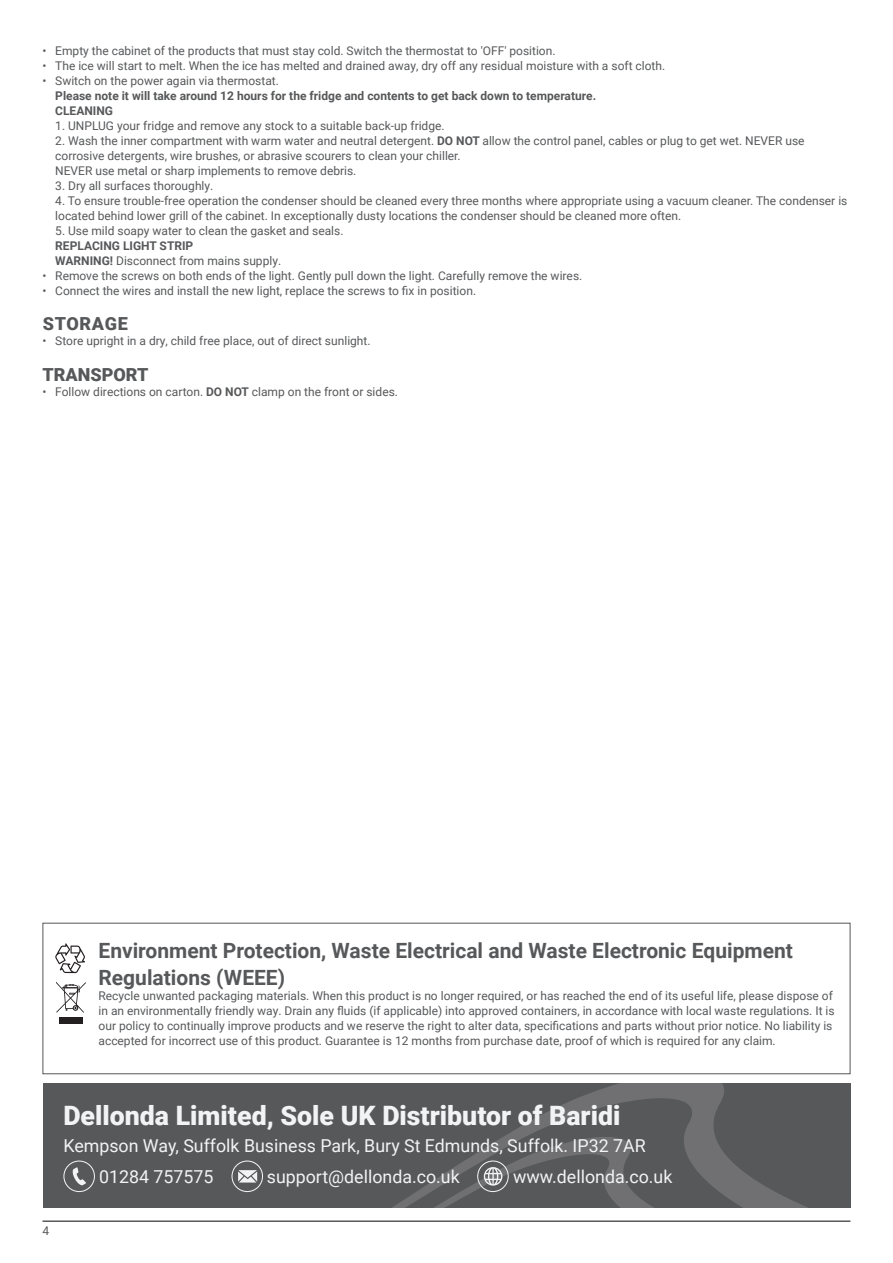
<style>
.page{position:relative;width:893px;height:1263px;background:#fff}
.page>*{position:absolute;margin:0;border:0;box-sizing:border-box;transform-origin:0 0}
.t1{font:900 26.7px "Roboto";color:#f2f3f4}
.Section_Header{font:700 21px/26.2px "Roboto";color:#57585a}
.Section_Header-2{font:900 18px "Roboto";color:#57585a}
.Section_Header-3{font:900 18px "Roboto";letter-spacing:.035em;color:#57585a}
.t2{font:17.85px/31.2px "Roboto";color:#f2f3f4}
.Body{font:12px/15px "Roboto";color:#57585a}
.Body-2{font:700 12px "Roboto";color:#57585a}
.s1{font-weight:700}
</style>
<div class="page">
<hr style="left:43px;top:1220px;width:807px;height:2px;background:#57585a">
<div style="left:43px;top:1083px;width:807px;height:125px;background:#57585a"></div>
<svg style="left:522px;top:1083px;width:286px;height:125px"></svg>
<svg style="left:63px;top:1160px;width:32px;height:32px"></svg>
<svg style="left:231px;top:1160px;width:32px;height:32px"></svg>
<svg style="left:392px;top:1126px;width:339px;height:82px"></svg>
<div style="left:43px;top:923px;width:807px;height:151px;border:1px solid #57585a"></div>
<svg style="left:55px;top:943px;width:30px;height:30px"></svg>
<div style="left:59px;top:1017px;width:23px;height:6px;background:#231f20"></div>
<svg style="left:56px;top:982px;width:30px;height:31px"></svg>
<p class="Body" style="left:43px;top:43px;width:515px">• Empty the cabinet of the products that must stay cold. Switch the thermostat to 'OFF' position.</p>
<p class="Body" style="left:43px;top:58px;width:624px">• The ice will start to melt. When the ice has melted and drained away, dry off any residual moisture with a soft cloth.</p>
<p class="Body" style="left:43px;top:73px;width:238px">• Switch on the power again via thermostat.</p>
<p class="Body-2" style="left:55px;top:87px;width:542px">Please note it will take around 12 hours for the fridge and contents to get back down to temperature.</p>
<p class="Body-2" style="left:55px;top:102px;width:59px">CLEANING</p>
<p class="Body" style="left:55px;top:118px;width:391px">1. UNPLUG your fridge and remove any stock to a suitable back-up fridge.</p>
<p class="Body" style="left:55px;top:133px;width:751px">2. Wash the inner compartment with warm water and neutral detergent. <span class="s1">DO NOT</span> allow the control panel, cables or plug to get wet. NEVER use corrosive detergents, wire brushes, or abrasive scourers to clean your chiller.</p>
<p class="Body" style="left:55px;top:163px;width:303px">NEVER use metal or sharp implements to remove debris.</p>
<p class="Body" style="left:55px;top:178px;width:160px">3. Dry all surfaces thoroughly.</p>
<p class="Body" style="left:55px;top:193px;width:794px">4. To ensure trouble-free operation the condenser should be cleaned every three months where appropriate using a vacuum cleaner. The condenser is located behind lower grill of the cabinet. In exceptionally dusty locations the condenser should be cleaned more often.</p>
<p class="Body" style="left:55px;top:223px;width:290px">5. Use mild soapy water to clean the gasket and seals.</p>
<p class="Body-2" style="left:55px;top:237px;width:140px">REPLACING LIGHT STRIP</p>
<p class="Body" style="left:55px;top:253px;width:227px"><span class="s1">WARNING!</span> Disconnect from mains supply.</p>
<p class="Body" style="left:43px;top:268px;width:541px">• Remove the screws on both ends of the light. Gently pull down the light. Carefully remove the wires.</p>
<p class="Body" style="left:43px;top:283px;width:435px">• Connect the wires and install the new light, replace the screws to fix in position.</p>
<p class="Section_Header-3" style="left:43px;top:311px;width:86px">STORAGE</p>
<p class="Body" style="left:43px;top:333px;width:330px">• Store upright in a dry, child free place, out of direct sunlight.</p>
<p class="Section_Header-2" style="left:43px;top:362px;width:108px">TRANSPORT</p>
<p class="Body" style="left:43px;top:383px;width:357px">• Follow directions on carton. <span class="s1">DO NOT</span> clamp on the front or sides.</p>
<p class="Section_Header" style="left:99px;top:937px;width:696px">Environment Protection, Waste Electrical and Waste Electronic Equipment<br>Regulations (WEEE)</p>
<p class="Body" style="left:99px;top:987px;width:738px">Recycle unwanted packaging materials. When this product is no longer required, or has reached the end of its useful life, please dispose of in an environmentally friendly way. Drain any fluids (if applicable) into approved containers, in accordance with local waste regulations. It is our policy to continually improve products and we reserve the right to alter data, specifications and parts without prior notice. No liability is accepted for incorrect use of this product. Guarantee is 12 months from purchase date, proof of which is required for any claim.</p>
<p class="Body" style="left:43px;top:1222px;width:8px">4</p>
<p class="t1" style="left:63px;top:1097px;width:559px">Dellonda Limited, Sole UK Distributor of Baridi</p>
<p class="t2" style="left:99px;top:1129px;width:548px;text-indent:-36px">Kempson Way, Suffolk Business Park, Bury St Edmunds, Suffolk. IP32 7AR<br>01284 757575</p>
<p class="t2" style="left:267px;top:1160px;width:194px">support@dellonda.co.uk</p>
<p class="t2" style="left:513px;top:1160px;width:161px">www.dellonda.co.uk</p>
</div>
